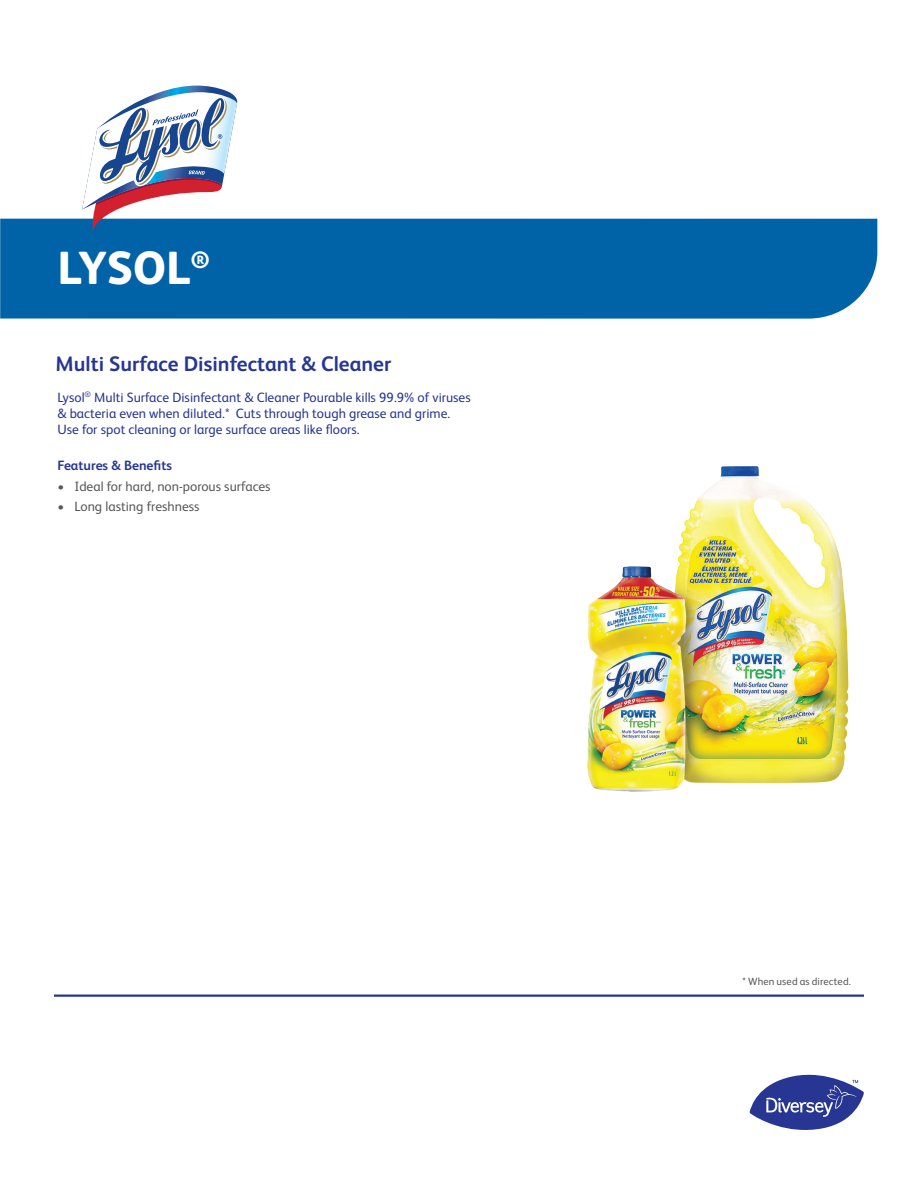
<style>
.page{position:relative;width:918px;height:1188px;background:#fff}
.page>*{position:absolute;margin:0;border:0;box-sizing:border-box;transform-origin:0 0}
.t1{font:800 46.5px "FS Albert Pro";letter-spacing:-.005em;color:#fff}
.t2{font:700 21px "FS Albert Pro";color:#263692}
.t3{font:13.5px/16.2px "FS Albert Pro";color:#263692}
.t4{font:13.5px "FS Albert Pro";color:#57585a}
.t5{font:700 13.5px "FS Albert Pro";color:#263692}
.t6{font:10.5px "FS Albert Pro";letter-spacing:.015em;color:#57585a}
</style>
<div class="page">
<hr style="left:54px;top:995px;width:810px;height:2px;background:#263692">
<img style="left:587px;top:466px;width:261px;height:326px">
<div style="left:0;top:219px;width:877px;height:100px;background:#0163a7"></div>
<svg style="left:749px;top:1074px;width:115px;height:56px"></svg>
<svg style="left:82px;top:86px;width:155px;height:145px"></svg>
<h1 class="t1" style="left:57px;top:232px;width:154px">LYSOL<sup>®</sup></h1>
<h2 class="t2" style="left:56px;top:350px;width:337px">Multi Surface Disinfectant &amp; Cleaner</h2>
<p class="t3" style="left:57px;top:388px;width:415px">Lysol<sup>®</sup> Multi Surface Disinfectant &amp; Cleaner Pourable kills 99.9% of viruses &amp; bacteria even when diluted.* Cuts through tough grease and grime.<br>Use for spot cleaning or large surface areas like floors.</p>
<p class="t5" style="left:57px;top:456px;width:116px">Features &amp; Benefits</p>
<p class="t4" style="left:57px;top:477px;width:215px">• Ideal for hard, non-porous surfaces</p>
<p class="t4" style="left:57px;top:497px;width:144px">• Long lasting freshness</p>
<p class="t6" style="left:743px;top:974px;width:110px">* When used as directed.</p>
</div>
